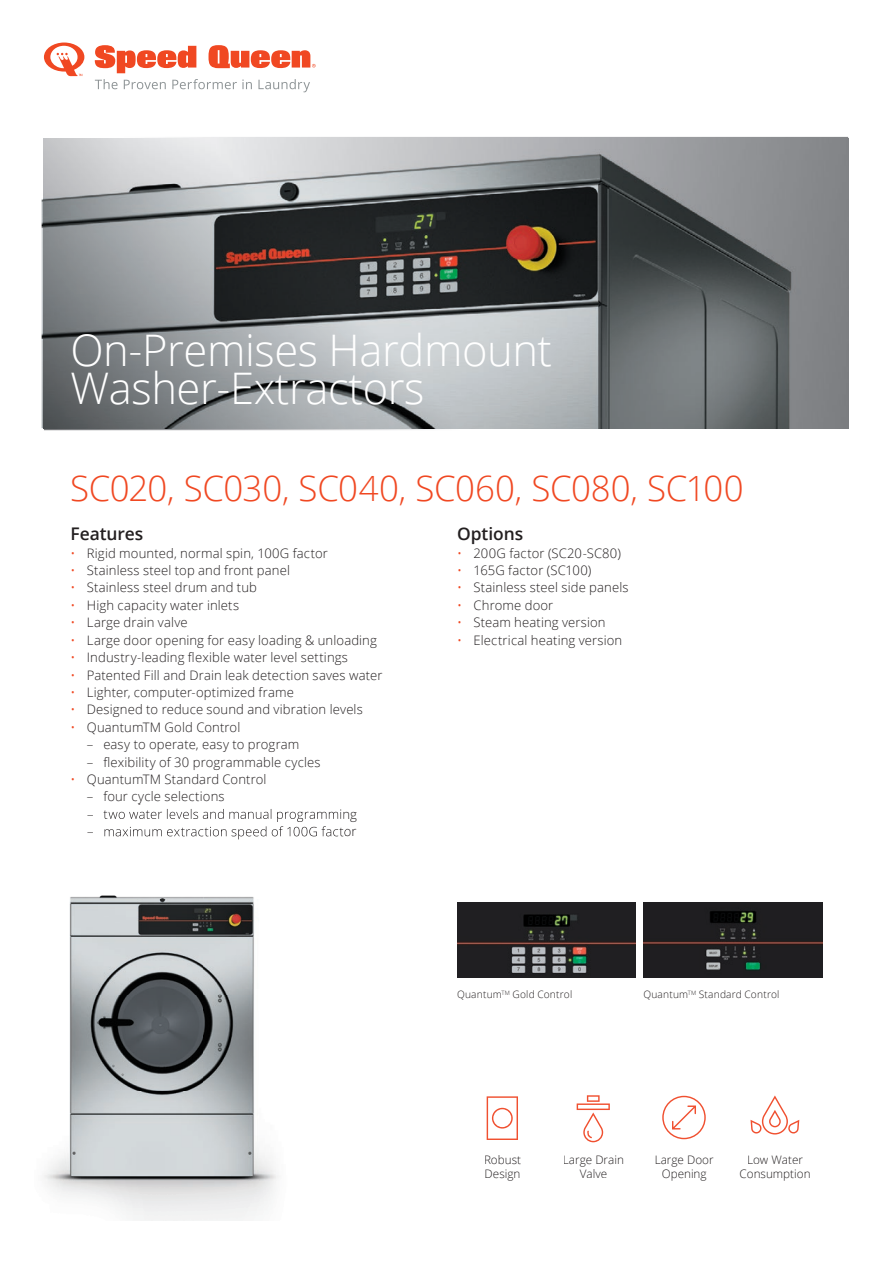
<style>
.page{position:relative;width:893px;height:1263px;background:#fff}
.page>*{position:absolute;margin:0;border:0;box-sizing:border-box;transform-origin:0 0}
.t1{font:300 43.5px/37.8px "Open Sans";letter-spacing:-.01em;color:#fff}
.t2{font:300 34.8px "Open Sans";letter-spacing:-.005em;color:#f04822}
.t3{font:600 17.4px "Open Sans";letter-spacing:-.005em;color:#231f20}
.t4{font:300 13.05px "Open Sans";letter-spacing:.01em;color:#231f20}
.t5{font:300 11.7px/14.1px "Open Sans";color:#231f20;text-align:center}
.t6{font:300 10.2px "Open Sans";letter-spacing:.02em;color:#231f20}
.s1{color:#f04822}
</style>
<div class="page">
<svg style="left:95px;top:45px;width:101px;height:28px"></svg>
<svg style="left:209px;top:45px;width:107px;height:23px"></svg>
<svg style="left:44px;top:43px;width:40px;height:33px"></svg>
<svg style="left:95px;top:79px;width:23px;height:10px"></svg>
<svg style="left:124px;top:80px;width:42px;height:9px"></svg>
<svg style="left:172px;top:79px;width:80px;height:10px"></svg>
<svg style="left:258px;top:79px;width:52px;height:13px"></svg>
<svg style="left:486px;top:1095px;width:314px;height:48px"></svg>
<img style="left:457px;top:903px;width:179px;height:74px">
<img style="left:643px;top:903px;width:179px;height:74px">
<img style="left:44px;top:839px;width:234px;height:381px">
<img style="left:87px;top:809px;width:258px;height:13px">
<img style="left:87px;top:826px;width:258px;height:13px">
<img style="left:44px;top:139px;width:804px;height:289px">
<p class="t1" style="left:70px;top:330px;width:483px">On-Premises Hardmount<br>Washer-Extractors</p>
<p class="t2" style="left:70px;top:464px;width:675px">SC020, SC030, SC040, SC060, SC080, SC100</p>
<p class="t3" style="left:70px;top:522px;width:74px">Features</p>
<p class="t4" style="left:70px;top:544px;width:259px"><span class="s1">•</span> Rigid mounted, normal spin, 100G factor</p>
<p class="t4" style="left:70px;top:561px;width:221px"><span class="s1">•</span> Stainless steel top and front panel</p>
<p class="t4" style="left:70px;top:579px;width:188px"><span class="s1">•</span> Stainless steel drum and tub</p>
<p class="t4" style="left:70px;top:596px;width:170px"><span class="s1">•</span> High capacity water inlets</p>
<p class="t4" style="left:70px;top:614px;width:119px"><span class="s1">•</span> Large drain valve</p>
<p class="t4" style="left:70px;top:631px;width:308px"><span class="s1">•</span> Large door opening for easy loading &amp; unloading</p>
<p class="t4" style="left:70px;top:648px;width:279px"><span class="s1">•</span> Industry-leading flexible water level settings</p>
<p class="t4" style="left:70px;top:666px;width:313px"><span class="s1">•</span> Patented Fill and Drain leak detection saves water</p>
<p class="t4" style="left:70px;top:683px;width:225px"><span class="s1">•</span> Lighter, computer-optimized frame</p>
<p class="t4" style="left:70px;top:701px;width:294px"><span class="s1">•</span> Designed to reduce sound and vibration levels</p>
<p class="t4" style="left:70px;top:718px;width:171px"><span class="s1">•</span> QuantumTM Gold Control</p>
<p class="t4" style="left:87px;top:735px;width:214px">– easy to operate, easy to program</p>
<p class="t4" style="left:87px;top:753px;width:235px">– flexibility of 30 programmable cycles</p>
<p class="t4" style="left:70px;top:770px;width:198px"><span class="s1">•</span> QuantumTM Standard Control</p>
<p class="t4" style="left:87px;top:788px;width:139px">– four cycle selections</p>
<p class="t3" style="left:457px;top:522px;width:68px">Options</p>
<p class="t4" style="left:457px;top:544px;width:165px"><span class="s1">•</span> 200G factor (SC20-SC80)</p>
<p class="t4" style="left:457px;top:561px;width:136px"><span class="s1">•</span> 165G factor (SC100)</p>
<p class="t4" style="left:457px;top:579px;width:173px"><span class="s1">•</span> Stainless steel side panels</p>
<p class="t4" style="left:457px;top:596px;width:98px"><span class="s1">•</span> Chrome door</p>
<p class="t4" style="left:457px;top:614px;width:150px"><span class="s1">•</span> Steam heating version</p>
<p class="t4" style="left:457px;top:631px;width:167px"><span class="s1">•</span> Electrical heating version</p>
<p class="t6" style="left:457px;top:987px;width:117px">Quantum<sup>TM</sup> Gold Control</p>
<p class="t6" style="left:643px;top:987px;width:138px">Quantum<sup>TM</sup> Standard Control</p>
<p class="t5" style="left:484px;top:1152px;width:39px;text-align:left">Robust<br>Design</p>
<p class="t5" style="left:655px;top:1152px;width:60px">Large Door<br>Opening</p>
<p class="t5" style="left:563px;top:1152px;width:62px">Large Drain<br>Valve</p>
<p class="t5" style="left:739px;top:1152px;width:73px">Low Water<br>Consumption</p>
</div>
